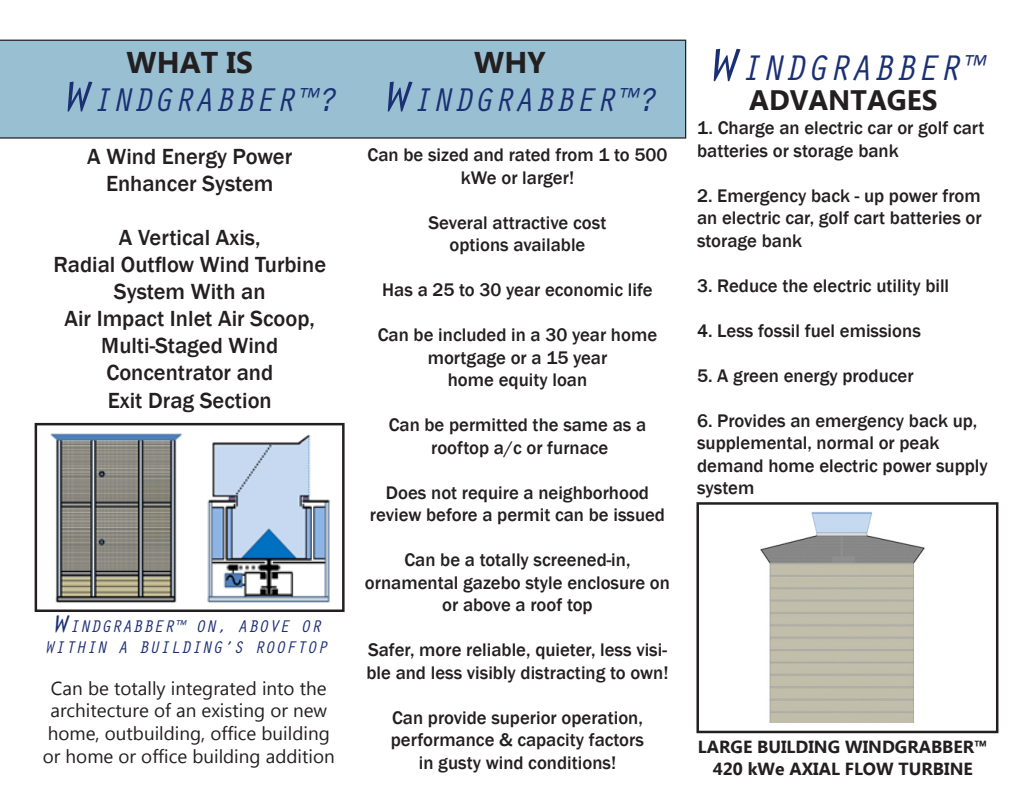
<style>
.page{position:relative;width:1035px;height:810px;background:#fff}
.page>*{position:absolute;margin:0;border:0;box-sizing:border-box;transform-origin:0 0}
.t1{font:italic 36.75px "Orator Std";color:#1b2f74}
.t2{font:italic 34px "Orator Std";color:#1b2f74}
.t3{font:700 30px "Lao UI";color:#231f20}
.t4{font:700 28.12px "Lao UI";color:#231f20}
.t5{font:500 22.5px "Franklin Gothic";color:#231f20}
.t6{font:18.88px/22.6px "Lao UI";color:#231f20;text-align:center}
.t7{font:500 18.75px/22.5px "Franklin Gothic";color:#231f20}
.t8{font:700 17.5px "Lao UI";color:#231f20}
.t9{font:italic 17.5px/21px "Orator Std";color:#1b2f74;text-align:center}
.s1{font-size:54.75px}
.s2{font-size:31.25px}
.s3{font-size:59.25px}
</style>
<div class="page">
<div style="left:0;top:40px;width:686px;height:99px;background:#99c0d2"></div>
<img style="left:50px;top:433px;width:131px;height:170px">
<img style="left:207px;top:434px;width:123px;height:169px">
<div style="left:35px;top:423px;width:310px;height:189px;border:2px solid #231f20"></div>
<img style="left:760px;top:512px;width:165px;height:210px">
<div style="left:696px;top:502px;width:302px;height:231px;border:2px solid #231f20"></div>
<p class="t3" style="left:127px;top:42px;width:128px">WHAT IS</p>
<p class="t2" style="left:59px;top:75px;width:279px"><span class="s1">W</span>INDGRABBER™?</p>
<p class="t5" style="left:87px;top:142px;width:206px">A Wind Energy Power</p>
<p class="t5" style="left:106px;top:169px;width:169px">Enhancer System</p>
<p class="t5" style="left:119px;top:223px;width:143px">A Vertical Axis,</p>
<p class="t5" style="left:53px;top:250px;width:274px">Radial Outflow Wind Turbine</p>
<p class="t5" style="left:114px;top:277px;width:153px">System With an</p>
<p class="t5" style="left:65px;top:304px;width:252px">Air Impact Inlet Air Scoop,</p>
<p class="t5" style="left:101px;top:331px;width:178px">Multi-Staged Wind</p>
<p class="t5" style="left:106px;top:358px;width:168px">Concentrator and</p>
<p class="t5" style="left:108px;top:387px;width:166px">Exit Drag Section</p>
<p class="t9" style="left:44px;top:615px;width:285px"><span class="s2">W</span>INDGRABBER™ ON, ABOVE OR<br>WITHIN A BUILDING’S ROOFTOP</p>
<p class="t6" style="left:43px;top:676px;width:293px">Can be totally integrated into the architecture of an existing or new home, outbuilding, office building or home or office building addition</p>
<p class="t3" style="left:474px;top:42px;width:73px">WHY</p>
<p class="t2" style="left:379px;top:75px;width:279px"><span class="s1">W</span>INDGRABBER™?</p>
<p class="t7" style="left:368px;top:144px;width:301px;text-align:center">Can be sized and rated from 1 to 500 kWe or larger!</p>
<p class="t7" style="left:429px;top:211px;width:179px">Several attractive cost</p>
<p class="t7" style="left:450px;top:234px;width:137px">options available</p>
<p class="t7" style="left:382px;top:279px;width:272px">Has a 25 to 30 year economic life</p>
<p class="t7" style="left:378px;top:324px;width:281px;text-align:center">Can be included in a 30 year home mortgage or a 15 year</p>
<p class="t7" style="left:448px;top:369px;width:141px">home equity loan</p>
<p class="t7" style="left:389px;top:414px;width:259px">Can be permitted the same as a</p>
<p class="t7" style="left:431px;top:436px;width:179px">rooftop a/c or furnace</p>
<p class="t7" style="left:386px;top:481px;width:265px">Does not require a neighborhood</p>
<p class="t7" style="left:370px;top:504px;width:297px">review before a permit can be issued</p>
<p class="t7" style="left:404px;top:549px;width:228px">Can be a totally screened-in,</p>
<p class="t7" style="left:365px;top:571px;width:307px;text-align:center">ornamental gazebo style enclosure on or above a roof top</p>
<p class="t7" style="left:366px;top:639px;width:304px">Safer, more reliable, quieter, less visi&shy;ble and less visibly distracting to own!</p>
<p class="t7" style="left:392px;top:706px;width:252px">Can provide superior operation,</p>
<p class="t7" style="left:391px;top:729px;width:255px">performance &amp; capacity factors</p>
<p class="t7" style="left:419px;top:751px;width:199px">in gusty wind conditions!</p>
<p class="t1" style="left:704px;top:42px;width:280px"><span class="s3">W</span>INDGRABBER™</p>
<p class="t4" style="left:749px;top:81px;width:190px">ADVANTAGES</p>
<p class="t7" style="left:697px;top:117px;width:289px">1. Charge an electric car or golf cart batteries or storage bank</p>
<p class="t7" style="left:697px;top:184px;width:286px;text-align:justify">2. Emergency back - up power from an electric car, golf cart batteries or storage bank</p>
<p class="t7" style="left:697px;top:274px;width:254px">3. Reduce the electric utility bill</p>
<p class="t7" style="left:697px;top:319px;width:225px">4. Less fossil fuel emissions</p>
<p class="t7" style="left:697px;top:364px;width:218px">5. A green energy producer</p>
<p class="t7" style="left:697px;top:409px;width:282px">6. Provides an emergency back up, supplemental, normal or peak</p>
<p class="t7" style="left:697px;top:454px;width:292px">demand home electric power supply system</p>
<p class="t8" style="left:698px;top:735px;width:291px">LARGE BUILDING WINDGRABBER™</p>
<p class="t8" style="left:713px;top:757px;width:262px">420 kWe AXIAL FLOW TURBINE</p>
</div>
